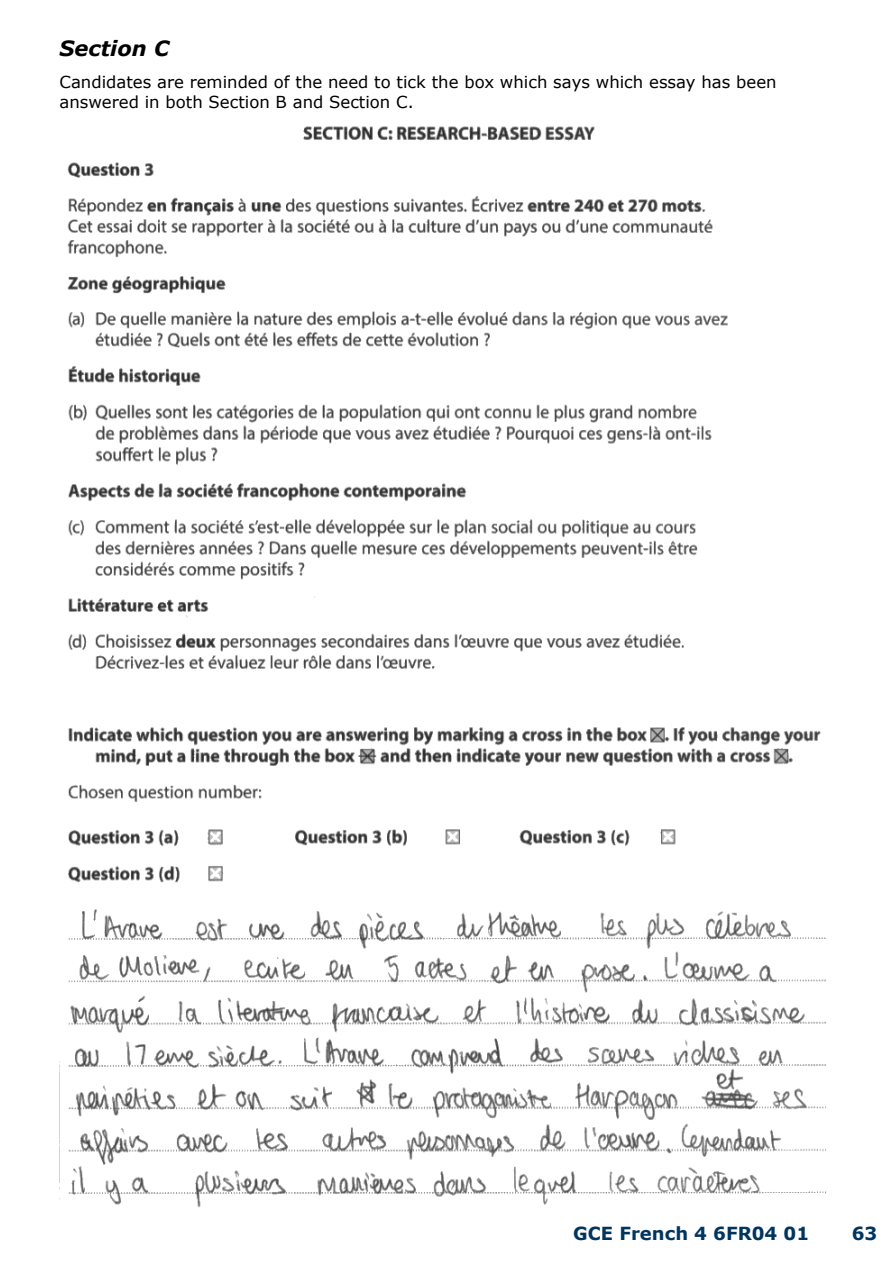
<style>
.page{position:relative;width:893px;height:1263px;background:#fff}
.page>*{position:absolute;margin:0;border:0;box-sizing:border-box;transform-origin:0 0}
.t1{font:italic 700 21px "Verdana";color:#000}
.t2{font:700 18px "Verdana";color:#00355f}
.t3{font:16.5px/19.5px "Verdana";color:#000}
</style>
<div class="page">
<img style="left:67px;top:126px;width:760px;height:1082px">
<p class="t1" style="left:60px;top:33px;width:111px">Section C</p>
<p class="t3" style="left:60px;top:72px;width:719px">Candidates are reminded of the need to tick the box which says which essay has been answered in both Section B and Section C.</p>
<p class="t2" style="left:573px;top:1221px;width:237px">GCE French 4 6FR04 01</p>
<p class="t2" style="left:852px;top:1221px;width:27px">63</p>
</div>
